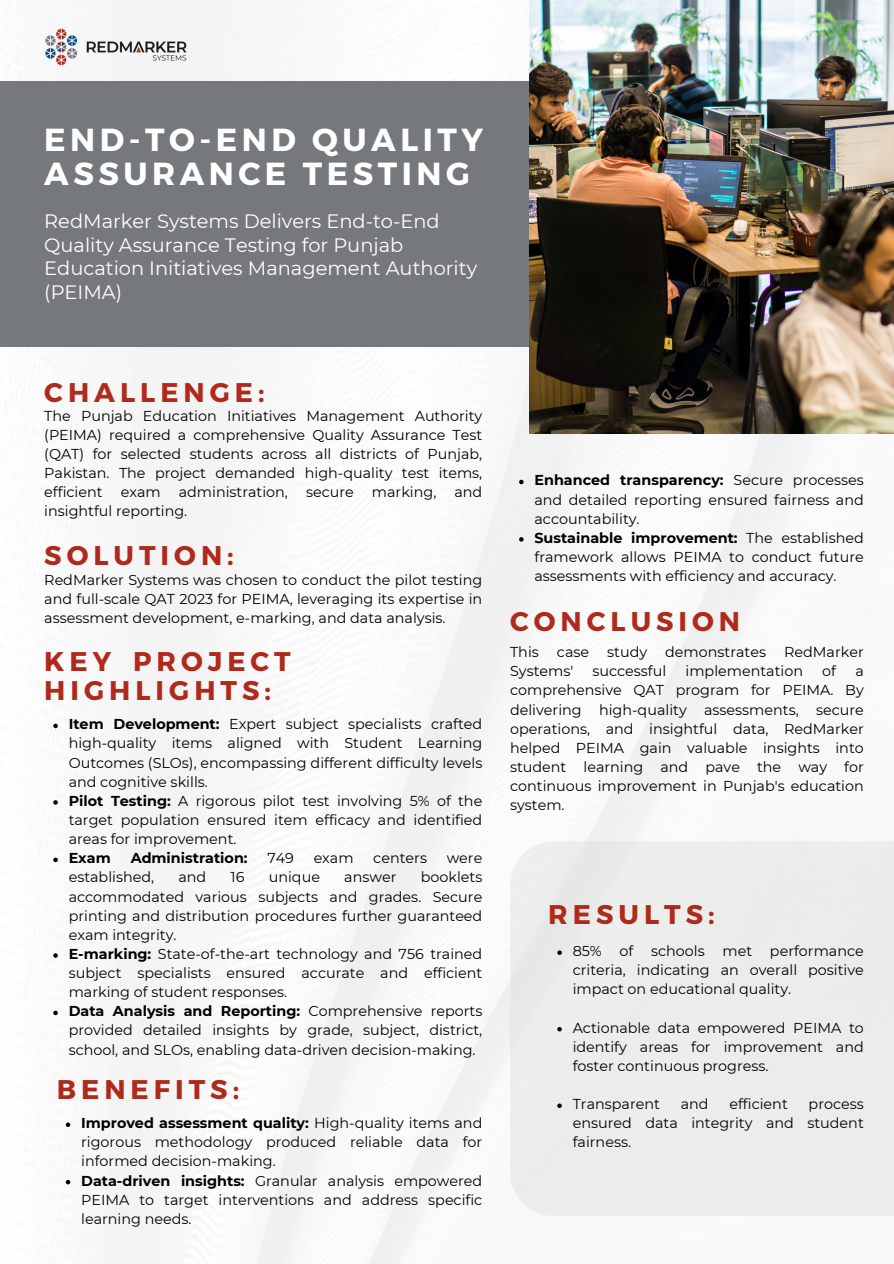
<style>
.page{position:relative;width:894px;height:1264px;background:#fff}
.page>*{position:absolute;margin:0;border:0;box-sizing:border-box;transform-origin:0 0}
.t1{font:700 31.95px/33.8px "Montserrat";letter-spacing:.14em;color:#fff}
.t2{font:700 27px/28.2px "Montserrat";letter-spacing:.185em;color:#af2a1c}
.t3{font:19.35px/23.7px "Montserrat";color:#fff}
.t4{font:14.4px/19.2px "Montserrat";color:#000;text-align:justify}
.t5{font:700 14.4px "Montserrat";color:#000}
.s1{font-weight:700}
</style>
<div class="page">
<img style="left:0;top:0;width:893px;height:1263px">
<div style="left:0;top:82px;width:614px;height:265px;background:#76797b"></div>
<img style="left:529px;top:0;width:364px;height:433px">
<div style="left:510px;top:841px;width:383px;height:375px;background:#ebedeb"></div>
<img style="left:44px;top:27px;width:143px;height:40px">
<svg style="left:557px;top:950px;width:4px;height:4px"></svg>
<svg style="left:557px;top:1026px;width:4px;height:5px"></svg>
<svg style="left:557px;top:1103px;width:4px;height:4px"></svg>
<svg style="left:53px;top:723px;width:5px;height:5px"></svg>
<svg style="left:53px;top:800px;width:5px;height:4px"></svg>
<svg style="left:53px;top:857px;width:5px;height:5px"></svg>
<svg style="left:53px;top:953px;width:5px;height:4px"></svg>
<svg style="left:53px;top:1010px;width:5px;height:5px"></svg>
<svg style="left:66px;top:1122px;width:4px;height:4px"></svg>
<svg style="left:66px;top:1179px;width:4px;height:5px"></svg>
<svg style="left:519px;top:480px;width:4px;height:4px"></svg>
<svg style="left:519px;top:537px;width:4px;height:4px"></svg>
<h1 class="t1" style="left:44px;top:121px;width:440px">END-TO-END QUALITY<br>ASSURANCE TESTING</h1>
<h3 class="t3" style="left:44px;top:209px;width:434px">RedMarker Systems Delivers End-to-End Quality Assurance Testing for Punjab Education Initiatives Management Authority (PEIMA)</h3>
<h2 class="t2" style="left:44px;top:376px;width:222px">CHALLENGE:</h2>
<p class="t4" style="left:44px;top:406px;width:439px">The Punjab Education Initiatives Management Authority (PEIMA) required a comprehensive Quality Assurance Test (QAT) for selected students across all districts of Punjab, Pakistan. The project demanded high-quality test items, efficient</p>
<p class="t4" style="left:121px;top:482px;width:41px">exam</p>
<p class="t4" style="left:179px;top:482px;width:111px">administration,</p>
<p class="t4" style="left:306px;top:482px;width:49px">secure</p>
<p class="t4" style="left:372px;top:482px;width:66px">marking,</p>
<p class="t4" style="left:454px;top:482px;width:29px">and</p>
<p class="t4" style="left:44px;top:501px;width:144px">insightful reporting.</p>
<p class="t2" style="left:44px;top:540px;width:191px">SOLUTION:</p>
<p class="t4" style="left:44px;top:569px;width:439px">RedMarker Systems was chosen to conduct the pilot testing and full-scale QAT 2023 for PEIMA, leveraging its expertise in assessment development, e-marking, and data analysis.</p>
<p class="t2" style="left:44px;top:646px;width:248px">KEY PROJECT<br>HIGHLIGHTS:</p>
<p class="t4" style="left:69px;top:714px;width:415px"><span class="s1">Item Development:</span> Expert subject specialists crafted high-quality items aligned with Student Learning Outcomes (SLOs), encompassing different difficulty levels and cognitive skills.</p>
<p class="t4" style="left:69px;top:791px;width:415px"><span class="s1">Pilot Testing:</span> A rigorous pilot test involving 5% of the target population ensured item efficacy and identified areas for improvement.</p>
<p class="t5" style="left:69px;top:849px;width:44px">Exam</p>
<p class="t5" style="left:131px;top:849px;width:118px">Administration:</p>
<p class="t4" style="left:267px;top:848px;width:28px">749</p>
<p class="t4" style="left:313px;top:848px;width:41px">exam</p>
<p class="t4" style="left:373px;top:848px;width:55px">centers</p>
<p class="t4" style="left:446px;top:848px;width:37px">were</p>
<p class="t4" style="left:69px;top:867px;width:87px">established,</p>
<p class="t4" style="left:178px;top:867px;width:29px">and</p>
<p class="t4" style="left:230px;top:867px;width:15px">16</p>
<p class="t4" style="left:269px;top:867px;width:53px">unique</p>
<p class="t4" style="left:344px;top:867px;width:54px">answer</p>
<p class="t4" style="left:69px;top:867px;width:415px;text-indent:352px">booklets accommodated various subjects and grades. Secure printing and distribution procedures further guaranteed exam integrity.</p>
<p class="t4" style="left:69px;top:944px;width:415px"><span class="s1">E-marking:</span> State-of-the-art technology and 756 trained subject specialists ensured accurate and efficient marking of student responses.</p>
<h2 class="t4" style="left:69px;top:1001px;width:415px"><span class="s1">Data Analysis and Reporting:</span> Comprehensive reports provided detailed insights by grade, subject, district, school, and SLOs, enabling data-driven decision-making.</h2>
<p class="t2" style="left:57px;top:1073px;width:184px">BENEFITS:</p>
<p class="t4" style="left:81px;top:1113px;width:402px"><span class="s1">Improved assessment quality:</span> High-quality items and rigorous methodology produced reliable data for informed decision-making.</p>
<p class="t4" style="left:81px;top:1170px;width:402px"><span class="s1">Data-driven insights:</span> Granular analysis empowered PEIMA to target interventions and address specific learning needs.</p>
<h2 class="t4" style="left:534px;top:470px;width:331px"><span class="s1">Enhanced transparency:</span> Secure processes and detailed reporting ensured fairness and accountability.</h2>
<p class="t4" style="left:534px;top:528px;width:331px"><span class="s1">Sustainable improvement:</span> The established framework allows PEIMA to conduct future assessments with efficiency and accuracy.</p>
<p class="t2" style="left:510px;top:605px;width:231px">CONCLUSION</p>
<p class="t4" style="left:510px;top:642px;width:30px">This</p>
<p class="t4" style="left:556px;top:642px;width:34px">case</p>
<p class="t4" style="left:607px;top:642px;width:41px">study</p>
<p class="t4" style="left:665px;top:642px;width:102px">demonstrates</p>
<p class="t4" style="left:784px;top:642px;width:81px">RedMarker</p>
<p class="t4" style="left:510px;top:661px;width:65px">Systems'</p>
<p class="t4" style="left:592px;top:661px;width:75px">successful</p>
<p class="t4" style="left:685px;top:661px;width:119px">implementation</p>
<p class="t4" style="left:822px;top:661px;width:15px">of</p>
<p class="t4" style="left:510px;top:661px;width:355px;text-indent:345px">a comprehensive QAT program for PEIMA. By delivering high-quality assessments, secure operations, and insightful data, RedMarker helped PEIMA gain valuable insights into student learning and pave the way for continuous improvement in Punjab's education system.</p>
<h2 class="t2" style="left:548px;top:898px;width:168px">RESULTS:</h2>
<p class="t4" style="left:572px;top:941px;width:292px">85% of schools met performance criteria, indicating an overall positive impact on educational quality.</p>
<h2 class="t4" style="left:572px;top:1017px;width:292px">Actionable data empowered PEIMA to identify areas for improvement and foster continuous progress.</h2>
<h2 class="t4" style="left:572px;top:1094px;width:89px">Transparent</h2>
<h2 class="t4" style="left:680px;top:1094px;width:29px">and</h2>
<h2 class="t4" style="left:729px;top:1094px;width:60px">efficient</h2>
<h2 class="t4" style="left:572px;top:1094px;width:292px;text-indent:236px">process ensured data integrity and student fairness.</h2>
</div>
